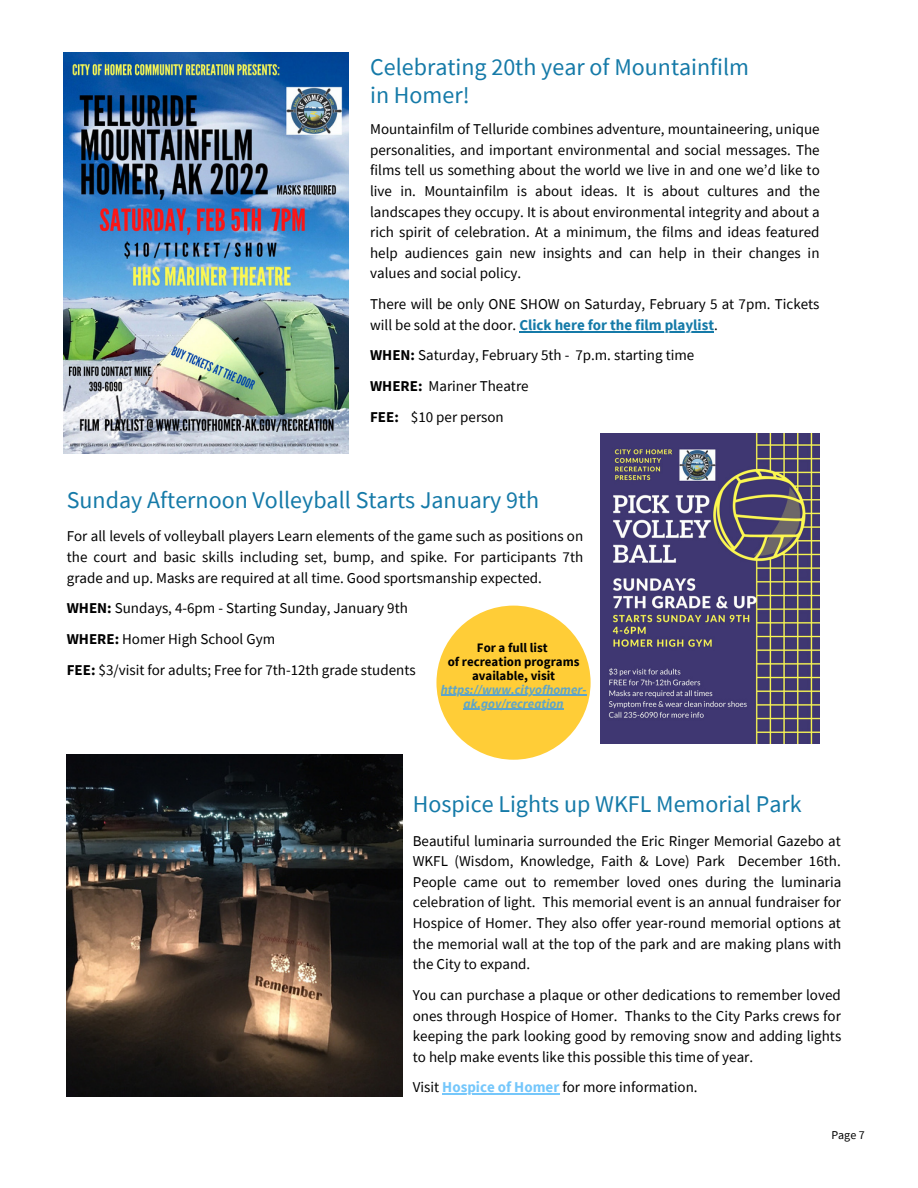
<style>
.page{position:relative;width:918px;height:1188px;background:#fff}
.page>*{position:absolute;margin:0;border:0;box-sizing:border-box;transform-origin:0 0}
.t1{font:24px "Source Sans Pro";color:#157aa8}
.t2{font:15px/20.5px "Source Sans Pro";color:#000;text-align:justify}
.t3{font:italic 700 12.9px/14px "Source Sans Pro";color:#5fa5c8;text-align:center}
.t4{font:700 12.9px "Source Sans Pro";color:#000}
.t5{font:12px "Source Sans Pro";color:#000}
.s1{font-weight:700;color:#157aa8}
.s2{font-weight:700}
.s3{font-style:normal;color:#000}
.s4{font-weight:700;color:#75c7fb}
</style>
<div class="page">
<img style="left:64px;top:52px;width:284px;height:402px">
<img style="left:601px;top:433px;width:219px;height:311px">
<div style="left:436px;top:606px;width:155px;height:154px;background:#ffcd37;border-radius:50%"></div>
<hr style="left:441px;top:695px;width:145px;height:1px;background:#5fa5c8">
<hr style="left:464px;top:709px;width:100px;height:1px;background:#5fa5c8">
<img style="left:67px;top:754px;width:335px;height:342px">
<hr style="left:519px;top:331px;width:195px;height:1px;background:#157aa8">
<hr style="left:442px;top:1094px;width:117px;height:1px;background:#75c7fb">
<p class="t1" style="left:370px;top:51px;width:381px">Celebrating 20th year of Mountainfilm</p>
<p class="t1" style="left:370px;top:79px;width:101px">in Homer!</p>
<p class="t2" style="left:370px;top:118px;width:451px">Mountainfilm of Telluride combines adventure, mountaineering, unique personalities, and important environmental and social messages. The films tell us something about the world we live in and one we’d like to live in. Mountainfilm is about ideas. It is about cultures and the landscapes they occupy. It is about environmental integrity and about a rich spirit of celebration. At a minimum, the films and ideas featured help audiences gain new insights and can help in their changes in values and social policy.</p>
<p class="t2" style="left:370px;top:293px;width:451px">There will be only ONE SHOW on Saturday, February 5 at 7pm. Tickets will be sold at the door. <span class="s1">Click here for the film playlist</span>.</p>
<p class="t2" style="left:370px;top:345px;width:326px"><span class="s2">WHEN:</span> Saturday, February 5th - 7p.m. starting time</p>
<p class="t2" style="left:370px;top:375px;width:160px"><span class="s2">WHERE:</span> Mariner Theatre</p>
<p class="t2" style="left:370px;top:406px;width:135px"><span class="s2">FEE:</span> $10 per person</p>
<p class="t1" style="left:67px;top:484px;width:474px">Sunday Afternoon Volleyball Starts January 9th</p>
<p class="t2" style="left:67px;top:526px;width:518px">For all levels of volleyball players Learn elements of the game such as positions on the court and basic skills including set, bump, and spike. For participants 7th grade and up. Masks are required at all time. Good sportsmanship expected.</p>
<p class="t2" style="left:67px;top:598px;width:343px"><span class="s2">WHEN:</span> Sundays, 4-6pm - Starting Sunday, January 9th</p>
<p class="t2" style="left:67px;top:628px;width:210px"><span class="s2">WHERE:</span> Homer High School Gym</p>
<p class="t2" style="left:67px;top:659px;width:351px"><span class="s2">FEE:</span> $3/visit for adults; Free for 7th-12th grade students</p>
<p class="t4" style="left:477px;top:639px;width:72px">For a full list</p>
<p class="t3" style="left:441px;top:654px;width:147px"><span class="s3">of recreation programs available, visit </span>https://www.cityofhomer&shy;ak.gov/recreation</p>
<p class="t1" style="left:413px;top:788px;width:390px">Hospice Lights up WKFL Memorial Park</p>
<p class="t2" style="left:413px;top:830px;width:430px">Beautiful luminaria surrounded the Eric Ringer Memorial Gazebo at WKFL (Wisdom, Knowledge, Faith &amp; Love) Park December 16th.<br>People came out to remember loved ones during the luminaria celebration of light. This memorial event is an annual fundraiser for Hospice of Homer. They also offer year-round memorial options at the memorial wall at the top of the park and are making plans with the City to expand.</p>
<p class="t2" style="left:413px;top:984px;width:430px">You can purchase a plaque or other dedications to remember loved ones through Hospice of Homer. Thanks to the City Parks crews for keeping the park looking good by removing snow and adding lights to help make events like this possible this time of year.</p>
<p class="t2" style="left:413px;top:1077px;width:286px">Visit <span class="s4">Hospice of Homer</span> for more information.</p>
<p class="t5" style="left:831px;top:1127px;width:35px">Page 7</p>
</div>
